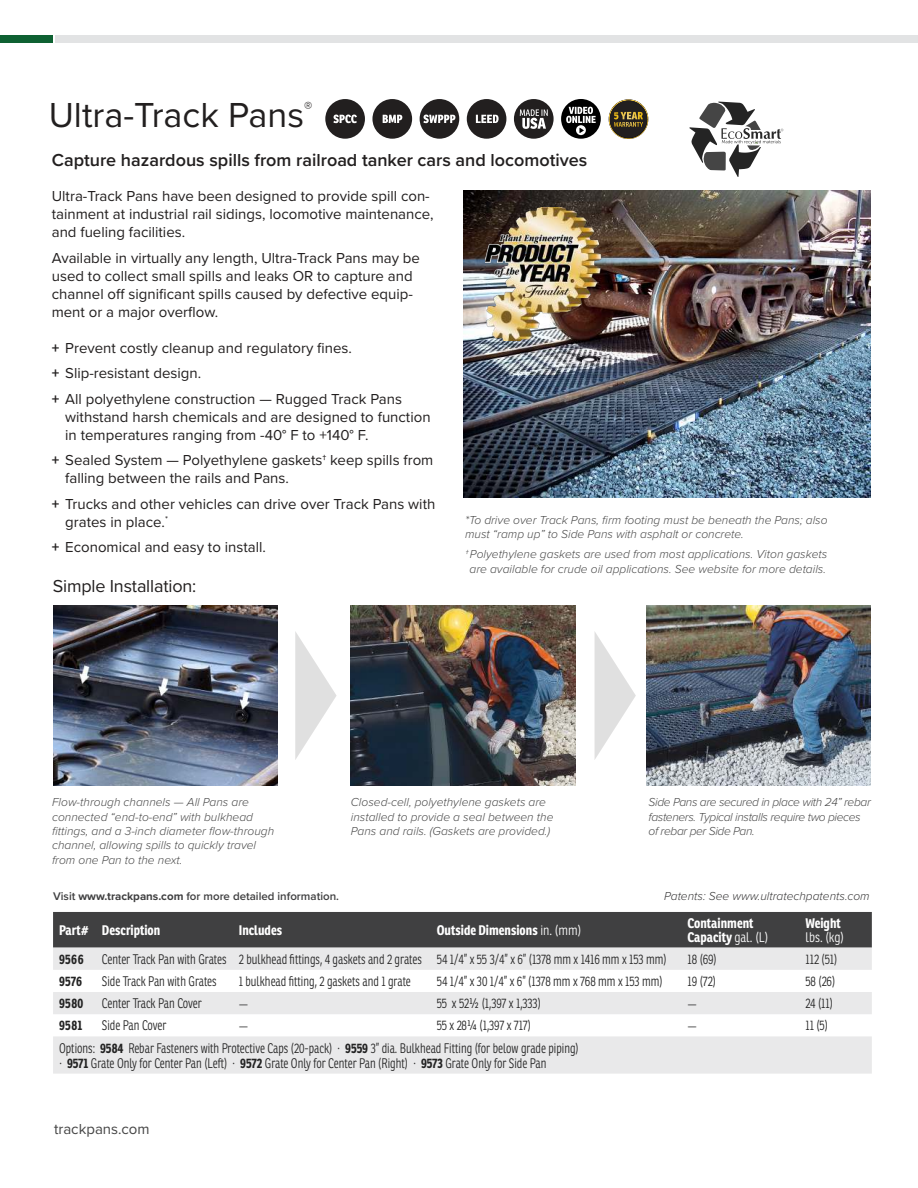
<style>
.page{position:relative;width:918px;height:1188px;background:#fff}
.page>*{position:absolute;margin:0;border:0;box-sizing:border-box;transform-origin:0 0}
.t1{font:36px "Proxima Nova";color:#221f1f}
.t2{font:600 18px "Proxima Nova";color:#221f1f}
.t3{font:18px "Proxima Nova";letter-spacing:-.01em;color:#221f1f}
.t4{font:15px/18px "Proxima Nova";color:#221f1f}
.t5{font:15px "Proxima Nova";color:#454545}
.t6{font:300 13.5px/15px "Ronnia Cond";color:#232323;scale:.9 1}
.t7{font:700 13.5px/13.5px "Ronnia Cond";color:#fff}
.t8{font:700 13.5px "Ronnia Cond";letter-spacing:.02em;color:#232323;scale:.9 1}
.t9{font:300 13.5px "Ronnia Cond";color:#fff}
.t10{font:13.5px "Minion Pro";color:#232323;scale:.9 1}
.t11{font:italic 300 12px/14.4px "Proxima Nova";color:#494949}
.t12{font:italic 300 12px/14.4px "Proxima Nova";letter-spacing:-.03em;color:#494949}
.t13{font:italic 300 12px "Proxima Nova";color:#383738}
.t14{font:600 11.55px "Proxima Nova";color:#404041}
.s1{font-weight:700}
.s2{font-weight:300}
</style>
<div class="page">
<div style="left:56px;top:35px;width:862px;height:8px;background:#e2e3e4"></div>
<div style="left:0;top:35px;width:52px;height:8px;background:#0e6132"></div>
<img style="left:53px;top:605px;width:224px;height:181px">
<img style="left:351px;top:605px;width:224px;height:181px">
<img style="left:647px;top:605px;width:224px;height:181px">
<svg style="left:295px;top:631px;width:42px;height:129px"></svg>
<svg style="left:595px;top:632px;width:41px;height:127px"></svg>
<img style="left:464px;top:191px;width:407px;height:307px">
<svg style="left:514px;top:99px;width:40px;height:40px"></svg>
<svg style="left:420px;top:99px;width:39px;height:40px"></svg>
<svg style="left:325px;top:99px;width:40px;height:40px"></svg>
<svg style="left:372px;top:99px;width:40px;height:40px"></svg>
<svg style="left:467px;top:99px;width:39px;height:40px"></svg>
<img style="left:485px;top:208px;width:116px;height:133px">
<div style="left:53px;top:912px;width:819px;height:36px;background:#404041"></div>
<svg style="left:53px;top:948px;width:819px;height:126px;fill:#e9e9ea"></svg>
<svg style="left:689px;top:102px;width:94px;height:75px"></svg>
<svg style="left:609px;top:99px;width:39px;height:40px"></svg>
<img style="left:629px;top:100px;width:19px;height:19px">
<svg style="left:561px;top:99px;width:40px;height:40px"></svg>
<h1 class="t1" style="left:49px;top:100px;width:265px">Ultra-Track Pans<sup>®</sup></h1>
<p class="t2" style="left:52px;top:152px;width:537px">Capture hazardous spills from railroad tanker cars and locomotives</p>
<p class="t4" style="left:52px;top:188px;width:383px">Ultra-Track Pans have been designed to provide spill con&shy;tainment at industrial rail sidings, locomotive maintenance, and fueling facilities.</p>
<p class="t4" style="left:52px;top:250px;width:370px">Available in virtually any length, Ultra-Track Pans may be used to collect small spills and leaks OR to capture and channel off significant spills caused by defective equip&shy;ment or a major overflow.</p>
<p class="t4" style="left:52px;top:336px;width:352px;line-height:25.5px"><span class="s1">+</span> Prevent costly cleanup and regulatory fines.<br><span class="s1">+</span> Slip-resistant design.<br><span class="s1">+</span> All polyethylene construction — Rugged Track Pans</p>
<p class="t4" style="left:65px;top:408px;width:367px">withstand harsh chemicals and are designed to function in temperatures ranging from -40° F to +140° F.</p>
<p class="t4" style="left:65px;top:452px;width:370px;text-indent:-14px"><span class="s1">+</span> Sealed System — Polyethylene gaskets† keep spills from falling between the rails and Pans.</p>
<p class="t4" style="left:65px;top:495px;width:372px;text-indent:-14px"><span class="s1">+</span> Trucks and other vehicles can drive over Track Pans with grates in place.<sup>*</sup></p>
<p class="t4" style="left:52px;top:539px;width:216px"><span class="s1">+</span> Economical and easy to install.</p>
<p class="t11" style="left:465px;top:513px;width:364px">*To drive over Track Pans, firm footing must be beneath the Pans; also must “ramp up” to Side Pans with asphalt or concrete.</p>
<p class="t11" style="left:465px;top:548px;width:364px;text-align:center">† Polyethylene gaskets are used from most applications. Viton gaskets are available for crude oil applications. See website for more details.</p>
<p class="t3" style="left:53px;top:579px;width:145px">Simple Installation:</p>
<p class="t11" style="left:52px;top:796px;width:224px">Flow-through channels — All Pans are connected “end-to-end” with bulkhead fittings, and a 3-inch diameter flow-through channel, allowing spills to quickly travel from one Pan to the next.</p>
<p class="t11" style="left:351px;top:796px;width:204px">Closed-cell, polyethylene gaskets are installed to provide a seal between the<br>Pans and rails. (Gaskets are provided.)</p>
<p class="t12" style="left:649px;top:796px;width:224px">Side Pans are secured in place with 24” rebar fasteners. Typical installs require two pieces of rebar per Side Pan.</p>
<p class="t14" style="left:53px;top:891px;width:287px">Visit <span class="s1">www.trackpans.com</span> for more detailed information.</p>
<p class="t13" style="left:664px;top:891px;width:207px">Patents: See www.ultratechpatents.com</p>
<p class="t7" style="left:59px;top:925px;width:103px">Part# Description</p>
<p class="t7" style="left:239px;top:925px;width:45px">Includes</p>
<p class="t7" style="left:437px;top:925px;width:146px">Outside Dimensions <span class="s2">in. (mm)</span></p>
<p class="t7" style="left:688px;top:918px;width:82px">Containment<br>Capacity <span class="s2">gal. (L)</span></p>
<p class="t7" style="left:805px;top:918px;width:37px">Weight</p>
<p class="t9" style="left:805px;top:931px;width:40px">lbs. (kg)</p>
<p class="t8" style="left:59px;top:953px;width:29px">9566</p>
<p class="t6" style="left:102px;top:953px;width:629px">Center Track Pan with Grates 2 bulkhead fittings, 4 gaskets and 2 grates 54 1/4” x 55 3/4” x 6” (1378 mm x 1416 mm x 153 mm)</p>
<p class="t6" style="left:688px;top:953px;width:34px">18 (69)</p>
<p class="t6" style="left:805px;top:953px;width:37px">112 (51)</p>
<p class="t8" style="left:59px;top:976px;width:27px">9576</p>
<p class="t6" style="left:102px;top:975px;width:129px">Side Track Pan with Grates</p>
<p class="t6" style="left:239px;top:975px;width:193px">1 bulkhead fitting, 2 gaskets and 1 grate</p>
<p class="t6" style="left:437px;top:975px;width:252px">54 1/4” x 30 1/4” x 6” (1378 mm x 768 mm x 153 mm)</p>
<p class="t6" style="left:688px;top:975px;width:33px">19 (72)</p>
<p class="t6" style="left:805px;top:975px;width:35px">58 (26)</p>
<p class="t8" style="left:59px;top:998px;width:28px">9580</p>
<p class="t6" style="left:102px;top:997px;width:112px">Center Track Pan Cover</p>
<p class="t10" style="left:239px;top:995px;width:12px">-</p>
<p class="t6" style="left:437px;top:997px;width:117px">55 x 52½ (1,397 x 1,333)</p>
<p class="t10" style="left:688px;top:995px;width:12px">-</p>
<p class="t6" style="left:805px;top:997px;width:32px">24 (11)</p>
<p class="t8" style="left:59px;top:1020px;width:27px">9581</p>
<p class="t6" style="left:102px;top:1019px;width:73px">Side Pan Cover</p>
<p class="t10" style="left:239px;top:1018px;width:12px">-</p>
<p class="t6" style="left:437px;top:1019px;width:106px">55 x 28¼ (1,397 x 717)</p>
<p class="t10" style="left:688px;top:1018px;width:12px">-</p>
<p class="t6" style="left:805px;top:1019px;width:27px">11 (5)</p>
<p class="t6" style="left:59px;top:1041px;width:579px">Options: <span class="s1">9584</span> Rebar Fasteners with Protective Caps (20-pack) · <span class="s1">9559</span> 3” dia. Bulkhead Fitting (for below grade piping) · <span class="s1">9571</span> Grate Only for Center Pan (Left) · <span class="s1">9572</span> Grate Only for Center Pan (Right) · <span class="s1">9573</span> Grate Only for Side Pan</p>
<p class="t5" style="left:54px;top:1123px;width:97px">trackpans.com</p>
</div>
